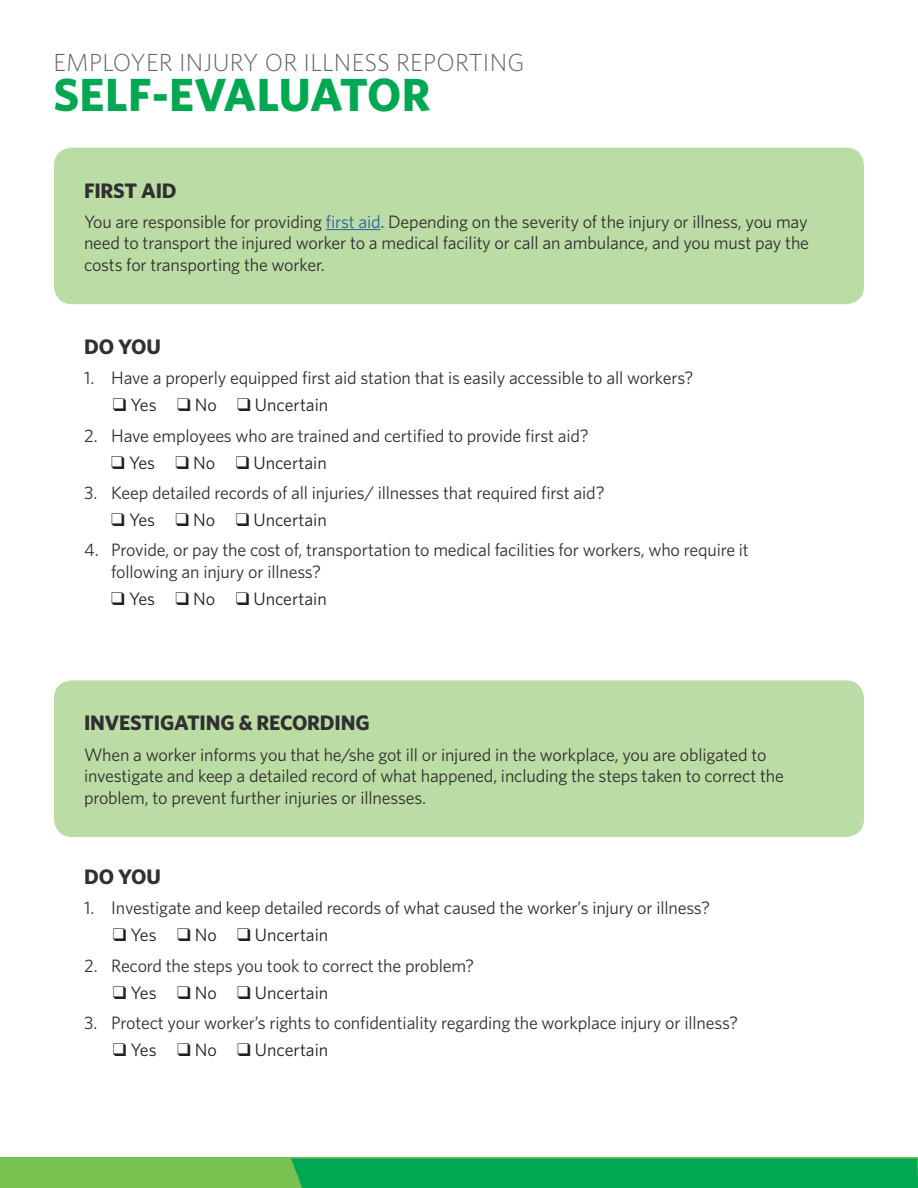
<style>
.page{position:relative;width:918px;height:1188px;background:#fff}
.page>*{position:absolute;margin:0;border:0;box-sizing:border-box;transform-origin:0 0}
.t1{font:700 46.65px "Whitney";letter-spacing:.01em;color:#00a851}
.t2{font:300 24.75px "Whitney";letter-spacing:.01em;color:#636366}
.BODY{font:700 21px "Whitney";letter-spacing:-.01em;color:#312f30}
.BODY-2{font:18px/21.6px "Whitney";letter-spacing:-.01em;color:#312f30}
.t3{font:18px "Whitney";color:#231f20}
.s1{color:#2b62a1}
</style>
<div class="page">
<div style="left:54px;top:148px;width:810px;height:156px;background:#bbdca4;border-radius:18px"></div>
<hr style="left:326px;top:229px;width:55px;height:1px;background:#2b62a1">
<div style="left:0;top:1158px;width:918px;height:30px;background:#79c252"></div>
<div style="left:291px;top:1158px;width:627px;height:30px;background:#00a851"></div>
<div style="left:54px;top:680px;width:810px;height:157px;background:#bbdca4;border-radius:18px"></div>
<p class="t2" style="left:53px;top:46px;width:473px">EMPLOYER INJURY OR ILLNESS REPORTING</p>
<p class="t1" style="left:53px;top:63px;width:379px">SELF-EVALUATOR</p>
<p class="BODY" style="left:84px;top:176px;width:94px">FIRST AID</p>
<p class="BODY-2" style="left:84px;top:210px;width:727px;text-align:justify">You are responsible for providing <span class="s1">first aid</span>. Depending on the severity of the injury or illness, you may need to transport the injured worker to a medical facility or call an ambulance, and you must pay the costs for transporting the worker.</p>
<p class="BODY" style="left:84px;top:333px;width:78px">DO YOU</p>
<p class="BODY-2" style="left:84px;top:367px;width:611px">1. Have a properly equipped first aid station that is easily accessible to all workers?</p>
<p class="t3" style="left:113px;top:393px;width:217px">❑ Yes ❑ No ❑ Uncertain</p>
<p class="BODY-2" style="left:84px;top:424px;width:506px">2. Have employees who are trained and certified to provide first aid?</p>
<p class="t3" style="left:111px;top:451px;width:217px">❑ Yes ❑ No ❑ Uncertain</p>
<p class="BODY-2" style="left:84px;top:481px;width:522px">3. Keep detailed records of all injuries/ illnesses that required first aid?</p>
<p class="t3" style="left:111px;top:508px;width:217px">❑ Yes ❑ No ❑ Uncertain</p>
<p class="BODY-2" style="left:111px;top:539px;width:639px;text-indent:-27px">4. Provide, or pay the cost of, transportation to medical facilities for workers, who require it following an injury or illness?</p>
<p class="t3" style="left:111px;top:587px;width:217px">❑ Yes ❑ No ❑ Uncertain</p>
<p class="BODY" style="left:84px;top:709px;width:287px">INVESTIGATING &amp; RECORDING</p>
<p class="BODY-2" style="left:84px;top:743px;width:701px">When a worker informs you that he/she got ill or injured in the workplace, you are obligated to investigate and keep a detailed record of what happened, including the steps taken to correct the problem, to prevent further injuries or illnesses.</p>
<p class="BODY" style="left:84px;top:863px;width:78px">DO YOU</p>
<p class="BODY-2" style="left:84px;top:897px;width:627px">1. Investigate and keep detailed records of what caused the worker’s injury or illness?</p>
<p class="t3" style="left:113px;top:923px;width:217px">❑ Yes ❑ No ❑ Uncertain</p>
<p class="BODY-2" style="left:84px;top:954px;width:391px">2. Record the steps you took to correct the problem?</p>
<p class="t3" style="left:113px;top:980px;width:217px">❑ Yes ❑ No ❑ Uncertain</p>
<p class="BODY-2" style="left:84px;top:1011px;width:655px">3. Protect your worker’s rights to confidentiality regarding the workplace injury or illness?</p>
<p class="t3" style="left:113px;top:1038px;width:217px">❑ Yes ❑ No ❑ Uncertain</p>
</div>
